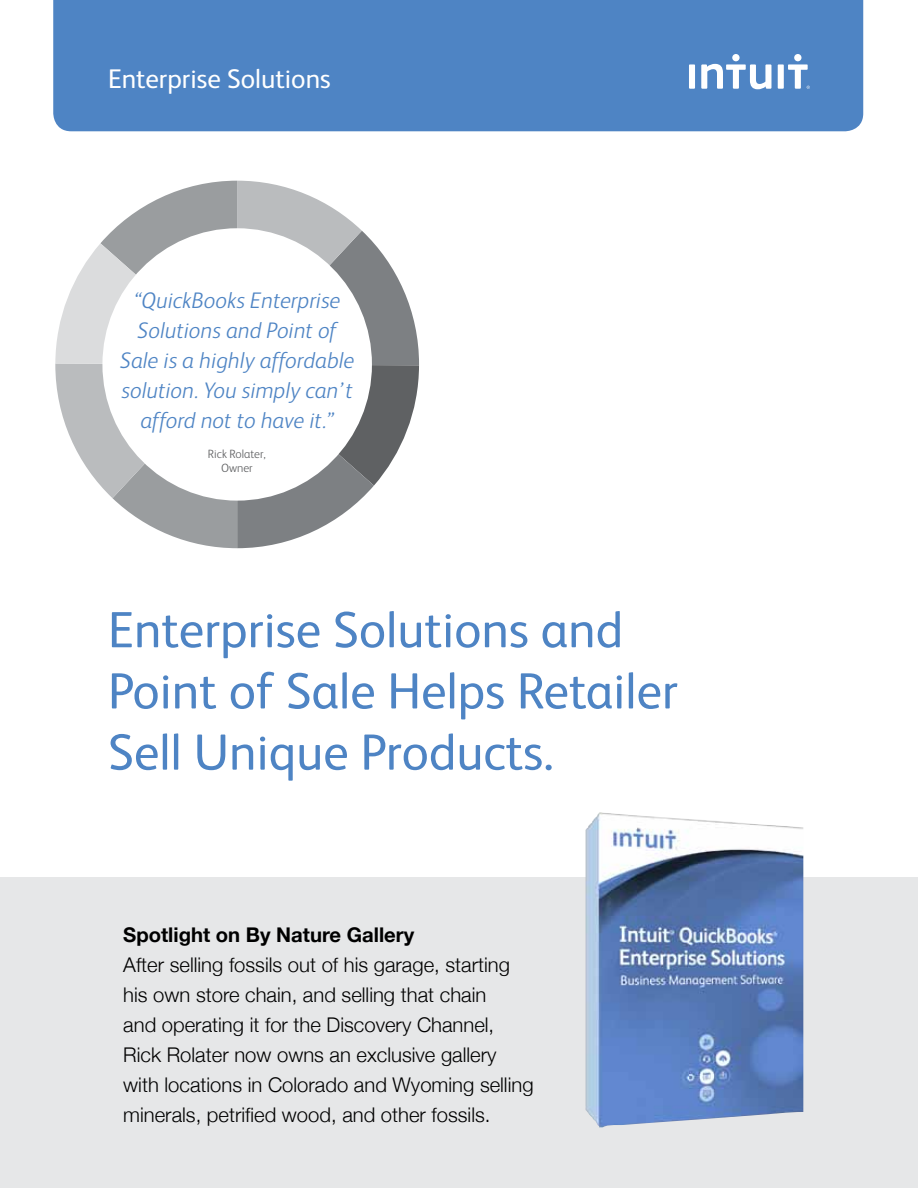
<style>
.page{position:relative;width:918px;height:1188px;background:#fff}
.page>*{position:absolute;margin:0;border:0;box-sizing:border-box;transform-origin:0 0}
.t1{font:51px/61.2px "FS Albert";color:#4e84c4}
.t2{font:27px "FS Albert";color:#fff}
.t3{font:italic 300 22.5px/30px "FS Albert";color:#4e84c4;text-align:center}
.t4{font:300 20.25px/30px "Helvetica Neue";color:#000}
.t5{font:700 20.25px "Helvetica Neue";color:#000}
.t6{font:300 12px/14.4px "FS Albert";color:#5f6062;text-align:center}
</style>
<div class="page">
<svg style="left:55px;top:181px;width:364px;height:367px"></svg>
<div style="left:102px;top:228px;width:270px;height:273px;background:#fff;border-radius:50%"></div>
<div style="left:0;top:877px;width:918px;height:311px;background:#e6e7e8"></div>
<div style="left:53px;top:0;width:810px;height:131px;background:#4e84c4"></div>
<div style="left:689px;top:64px;width:6px;height:25px;background:#fff"></div>
<div style="left:778px;top:64px;width:6px;height:25px;background:#fff"></div>
<div style="left:732px;top:54px;width:8px;height:7px;background:#fff;border-radius:50%"></div>
<svg style="left:701px;top:64px;width:70px;height:25px"></svg>
<div style="left:794px;top:54px;width:8px;height:7px;background:#fff;border-radius:50%"></div>
<svg style="left:788px;top:64px;width:22px;height:25px"></svg>
<img style="left:586px;top:813px;width:217px;height:314px">
<h2 class="t2" style="left:108px;top:64px;width:224px">Enterprise Solutions</h2>
<p class="t3" style="left:120px;top:285px;width:236px">“QuickBooks Enterprise<br>Solutions and Point of<br>Sale is a highly affordable solution. You simply can’t afford not to have it.”</p>
<p class="t6" style="left:208px;top:447px;width:59px">Rick Rolater,<br>Owner</p>
<h1 class="t1" style="left:108px;top:599px;width:571px">Enterprise Solutions and<br>Point of Sale Helps Retailer<br>Sell Unique Products.</h1>
<p class="t5" style="left:123px;top:919px;width:292px">Spotlight on By Nature Gallery</p>
<p class="t4" style="left:123px;top:949px;width:412px">After selling fossils out of his garage, starting his own store chain, and selling that chain<br>and operating it for the Discovery Channel, Rick Rolater now owns an exclusive gallery with locations in Colorado and Wyoming selling minerals, petrified wood, and other fossils.</p>
</div>
